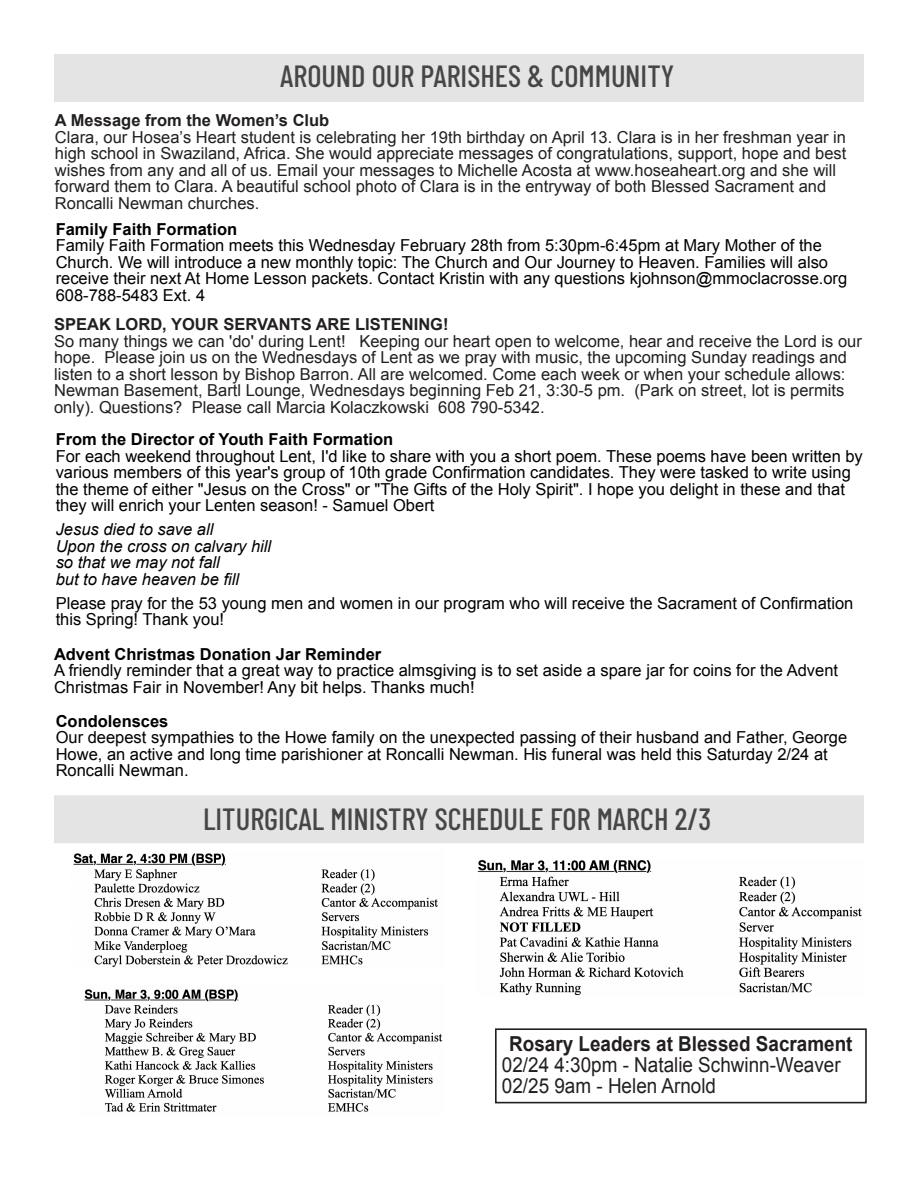
<style>
.page{position:relative;width:918px;height:1188px;background:#fff}
.page>*{position:absolute;margin:0;border:0;box-sizing:border-box;transform-origin:0 0}
.t1{font:500 30.6px "Barlow Condensed";color:#454647}
.t2{font:20.7px "Arial";color:#231f20;scale:.92 1}
.t3{font:700 20.7px "Arial";color:#231f20;scale:.92 1}
.t4{font:16.5px/16.5px "Arial";color:#000}
.t5{font:16.5px/16.5px "Arial";color:#231f20}
.t6{font:700 16.5px "Arial";color:#000}
.t7{font:italic 16.5px "Arial";color:#000}
.t8{font:700 16.5px "Arial";color:#231f20}
</style>
<div class="page">
<div style="left:55px;top:55px;width:808px;height:46px;background:#e5e4e4"></div>
<div style="left:495px;top:1028px;width:372px;height:75px;border:2px solid #231f20"></div>
<div style="left:55px;top:796px;width:808px;height:47px;background:#e5e4e4"></div>
<img style="left:73px;top:853px;width:365px;height:114px">
<img style="left:84px;top:989px;width:359px;height:123px">
<img style="left:478px;top:860px;width:384px;height:135px">
<p class="t1" style="left:280px;top:55px;width:396px">AROUND OUR PARISHES &amp; COMMUNITY</p>
<p class="t8" style="left:55px;top:110px;width:276px">A Message from the Women’s Club</p>
<p class="t5" style="left:55px;top:129px;width:793px">Clara, our Hosea’s Heart student is celebrating her 19th birthday on April 13. Clara is in her freshman year in high school in Swaziland, Africa. She would appreciate messages of congratulations, support, hope and best wishes from any and all of us. Email your messages to Michelle Acosta at www.hoseaheart.org and she will forward them to Clara. A beautiful school photo of Clara is in the entryway of both Blessed Sacrament and Roncalli Newman churches.</p>
<p class="t6" style="left:56px;top:218px;width:183px">Family Faith Formation</p>
<p class="t4" style="left:56px;top:237px;width:793px">Family Faith Formation meets this Wednesday February 28th from 5:30pm-6:45pm at Mary Mother of the Church. We will introduce a new monthly topic: The Church and Our Journey to Heaven. Families will also receive their next At Home Lesson packets. Contact Kristin with any questions kjohnson@mmoclacrosse.org 608-788-5483 Ext. 4</p>
<p class="t8" style="left:54px;top:313px;width:396px">SPEAK LORD, YOUR SERVANTS ARE LISTENING!</p>
<p class="t5" style="left:54px;top:333px;width:809px">So many things we can 'do' during Lent! Keeping our heart open to welcome, hear and receive the Lord is our hope. Please join us on the Wednesdays of Lent as we pray with music, the upcoming Sunday readings and listen to a short lesson by Bishop Barron. All are welcomed. Come each week or when your schedule allows:<br>Newman Basement, Bartl Lounge, Wednesdays beginning Feb 21, 3:30-5 pm. (Park on street, lot is permits only). Questions? Please call Marcia Kolaczkowski 608 790-5342.</p>
<p class="t6" style="left:56px;top:429px;width:339px">From the Director of Youth Faith Formation</p>
<p class="t4" style="left:56px;top:448px;width:809px">For each weekend throughout Lent, I'd like to share with you a short poem. These poems have been written by various members of this year's group of 10th grade Confirmation candidates. They were tasked to write using the theme of either "Jesus on the Cross" or "The Gifts of the Holy Spirit". I hope you delight in these and that they will enrich your Lenten season! - Samuel Obert</p>
<p class="t7" style="left:56px;top:519px;width:159px">Jesus died to save all</p>
<p class="t7" style="left:56px;top:535px;width:217px">Upon the cross on calvary hill</p>
<p class="t7" style="left:56px;top:552px;width:166px">so that we may not fall</p>
<p class="t7" style="left:56px;top:568px;width:185px">but to have heaven be fill</p>
<p class="t4" style="left:56px;top:595px;width:799px">Please pray for the 53 young men and women in our program who will receive the Sacrament of Confirmation this Spring! Thank you!</p>
<p class="t6" style="left:54px;top:643px;width:329px">Advent Christmas Donation Jar Reminder</p>
<p class="t4" style="left:54px;top:662px;width:786px">A friendly reminder that a great way to practice almsgiving is to set aside a spare jar for coins for the Advent<br>Christmas Fair in November! Any bit helps. Thanks much!</p>
<p class="t6" style="left:56px;top:710px;width:114px">Condolensces</p>
<p class="t4" style="left:56px;top:729px;width:793px">Our deepest sympathies to the Howe family on the unexpected passing of their husband and Father, George<br>Howe, an active and long time parishioner at Roncalli Newman. His funeral was held this Saturday 2/24 at<br>Roncalli Newman.</p>
<p class="t1" style="left:203px;top:798px;width:510px">LITURGICAL MINISTRY SCHEDULE FOR MARCH 2/3</p>
<p class="t3" style="left:509px;top:1030px;width:375px">Rosary Leaders at Blessed Sacrament</p>
<p class="t2" style="left:502px;top:1052px;width:370px">02/24 4:30pm - Natalie Schwinn-Weaver</p>
<p class="t2" style="left:502px;top:1073px;width:234px">02/25 9am - Helen Arnold</p>
</div>
